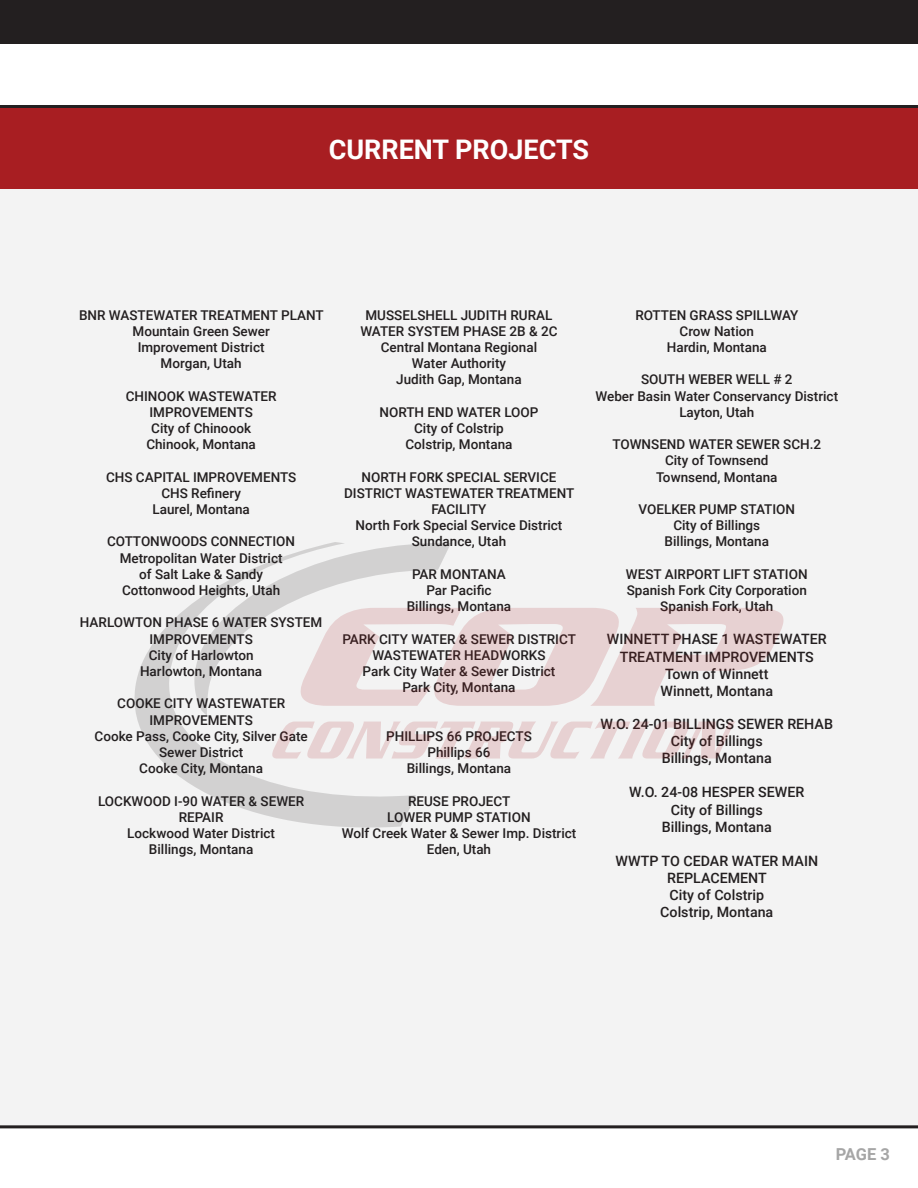
<style>
.page{position:relative;width:918px;height:1188px;background:#fff}
.page>*{position:absolute;margin:0;border:0;box-sizing:border-box;transform-origin:0 0}
.t1{font:700 27px "Roboto";color:#fff}
.t2{font:700 16.5px "Roboto";color:#a6a6a6}
.t3{font:500 14.25px/17.1px "Roboto";color:#231f20;text-align:center}
.t4{font:500 13.5px/16.2px "Roboto";color:#231f20;text-align:center}
</style>
<div class="page">
<div style="left:0;top:111px;width:918px;height:1017px;background:#f3f3f3"></div>
<div style="left:0;top:0;width:918px;height:43px;background:#231f20"></div>
<hr style="left:0;top:105px;width:918px;height:3px;background:#231f20">
<div style="left:0;top:108px;width:918px;height:81px;background:#a81e22"></div>
<hr style="left:0;top:1125px;width:918px;height:3px;background:#231f20">
<svg style="left:416px;top:543px;width:35px;height:28px"></svg>
<svg style="left:134px;top:542px;width:282px;height:286px"></svg>
<svg style="left:299px;top:608px;width:485px;height:98px"></svg>
<svg style="left:271px;top:722px;width:464px;height:37px"></svg>
<p class="t1" style="left:329px;top:130px;width:262px">CURRENT PROJECTS</p>
<p class="t4" style="left:79px;top:306px;width:246px">BNR WASTEWATER TREATMENT PLANT</p>
<p class="t4" style="left:133px;top:322px;width:139px">Mountain Green Sewer</p>
<p class="t4" style="left:138px;top:339px;width:128px">Improvement District</p>
<p class="t4" style="left:161px;top:355px;width:83px">Morgan, Utah</p>
<p class="t4" style="left:126px;top:387px;width:152px">CHINOOK WASTEWATER<br>IMPROVEMENTS</p>
<p class="t4" style="left:151px;top:420px;width:101px">City of Chinoook</p>
<p class="t4" style="left:146px;top:436px;width:111px">Chinook, Montana</p>
<p class="t4" style="left:106px;top:468px;width:192px">CHS CAPITAL IMPROVEMENTS</p>
<p class="t4" style="left:161px;top:484px;width:81px">CHS Refinery</p>
<p class="t4" style="left:152px;top:501px;width:99px">Laurel, Montana</p>
<p class="t4" style="left:107px;top:533px;width:190px">COTTONWOODS CONNECTION</p>
<p class="t4" style="left:120px;top:549px;width:164px">Metropolitan Water District</p>
<p class="t4" style="left:139px;top:565px;width:125px">of Salt Lake &amp; Sandy</p>
<p class="t4" style="left:122px;top:582px;width:160px">Cottonwood Heights, Utah</p>
<p class="t4" style="left:80px;top:614px;width:244px">HARLOWTON PHASE 6 WATER SYSTEM<br>IMPROVEMENTS</p>
<p class="t4" style="left:149px;top:646px;width:106px">City of Harlowton</p>
<p class="t4" style="left:140px;top:663px;width:124px">Harlowton, Montana</p>
<p class="t4" style="left:117px;top:695px;width:169px">COOKE CITY WASTEWATER<br>IMPROVEMENTS</p>
<p class="t4" style="left:95px;top:727px;width:215px">Cooke Pass, Cooke City, Silver Gate<br>Sewer District</p>
<p class="t4" style="left:139px;top:760px;width:125px">Cooke City, Montana</p>
<p class="t4" style="left:98px;top:792px;width:208px">LOCKWOOD I-90 WATER &amp; SEWER<br>REPAIR</p>
<p class="t4" style="left:127px;top:825px;width:149px">Lockwood Water District</p>
<p class="t4" style="left:149px;top:841px;width:106px">Billings, Montana</p>
<p class="t4" style="left:365px;top:306px;width:189px">MUSSELSHELL JUDITH RURAL</p>
<p class="t4" style="left:360px;top:322px;width:199px">WATER SYSTEM PHASE 2B &amp; 2C</p>
<p class="t4" style="left:381px;top:339px;width:158px">Central Montana Regional</p>
<p class="t4" style="left:412px;top:355px;width:96px">Water Authority</p>
<p class="t4" style="left:396px;top:371px;width:127px">Judith Gap, Montana</p>
<p class="t4" style="left:379px;top:403px;width:161px">NORTH END WATER LOOP</p>
<p class="t4" style="left:414px;top:420px;width:91px">City of Colstrip</p>
<p class="t4" style="left:405px;top:436px;width:109px">Colstrip, Montana</p>
<p class="t4" style="left:344px;top:468px;width:232px">NORTH FORK SPECIAL SERVICE<br>DISTRICT WASTEWATER TREATMENT<br>FACILITY</p>
<p class="t4" style="left:356px;top:517px;width:208px">North Fork Special Service District</p>
<p class="t4" style="left:412px;top:533px;width:96px">Sundance, Utah</p>
<p class="t4" style="left:412px;top:565px;width:95px">PAR MONTANA</p>
<p class="t4" style="left:426px;top:582px;width:67px">Par Pacific</p>
<p class="t4" style="left:407px;top:598px;width:106px">Billings, Montana</p>
<p class="t4" style="left:342px;top:630px;width:235px">PARK CITY WATER &amp; SEWER DISTRICT<br>WASTEWATER HEADWORKS</p>
<p class="t4" style="left:363px;top:663px;width:194px">Park City Water &amp; Sewer District</p>
<p class="t4" style="left:402px;top:679px;width:115px">Park City, Montana</p>
<p class="t4" style="left:386px;top:727px;width:147px">PHILLIPS 66 PROJECTS</p>
<p class="t4" style="left:427px;top:744px;width:65px">Phillips 66</p>
<p class="t4" style="left:407px;top:760px;width:106px">Billings, Montana</p>
<p class="t4" style="left:408px;top:792px;width:104px">REUSE PROJECT</p>
<p class="t4" style="left:387px;top:808px;width:145px">LOWER PUMP STATION</p>
<p class="t4" style="left:342px;top:825px;width:236px">Wolf Creek Water &amp; Sewer Imp. District</p>
<p class="t4" style="left:427px;top:841px;width:66px">Eden, Utah</p>
<p class="t4" style="left:635px;top:306px;width:164px">ROTTEN GRASS SPILLWAY</p>
<p class="t4" style="left:680px;top:322px;width:76px">Crow Nation</p>
<p class="t4" style="left:667px;top:339px;width:102px">Hardin, Montana</p>
<p class="t4" style="left:641px;top:371px;width:153px">SOUTH WEBER WELL # 2</p>
<p class="t4" style="left:595px;top:387px;width:244px">Weber Basin Water Conservancy District</p>
<p class="t4" style="left:679px;top:403px;width:76px">Layton, Utah</p>
<p class="t4" style="left:612px;top:436px;width:210px">TOWNSEND WATER SEWER SCH.2</p>
<p class="t4" style="left:665px;top:452px;width:105px">City of Townsend</p>
<p class="t4" style="left:656px;top:468px;width:123px">Townsend, Montana</p>
<p class="t4" style="left:638px;top:501px;width:158px">VOELKER PUMP STATION</p>
<p class="t4" style="left:673px;top:517px;width:88px">City of Billings</p>
<p class="t4" style="left:665px;top:533px;width:106px">Billings, Montana</p>
<p class="t4" style="left:626px;top:565px;width:183px">WEST AIRPORT LIFT STATION</p>
<p class="t4" style="left:627px;top:582px;width:182px">Spanish Fork City Corporation</p>
<p class="t4" style="left:660px;top:598px;width:115px">Spanish Fork, Utah</p>
<p class="t3" style="left:607px;top:630px;width:221px">WINNETT PHASE 1 WASTEWATER<br>TREATMENT IMPROVEMENTS</p>
<p class="t3" style="left:665px;top:665px;width:105px">Town of Winnett</p>
<p class="t3" style="left:661px;top:682px;width:114px">Winnett, Montana</p>
<p class="t3" style="left:601px;top:715px;width:234px">W.O. 24-01 BILLINGS SEWER REHAB</p>
<p class="t3" style="left:671px;top:732px;width:93px">City of Billings</p>
<p class="t3" style="left:662px;top:749px;width:112px">Billings, Montana</p>
<p class="t3" style="left:629px;top:783px;width:177px">W.O. 24-08 HESPER SEWER</p>
<p class="t3" style="left:671px;top:800px;width:93px">City of Billings</p>
<p class="t3" style="left:662px;top:818px;width:112px">Billings, Montana</p>
<p class="t3" style="left:616px;top:852px;width:204px">WWTP TO CEDAR WATER MAIN<br>REPLACEMENT</p>
<p class="t3" style="left:669px;top:886px;width:96px">City of Colstrip</p>
<p class="t3" style="left:660px;top:903px;width:115px">Colstrip, Montana</p>
<p class="t2" style="left:836px;top:1143px;width:56px">PAGE 3</p>
</div>
